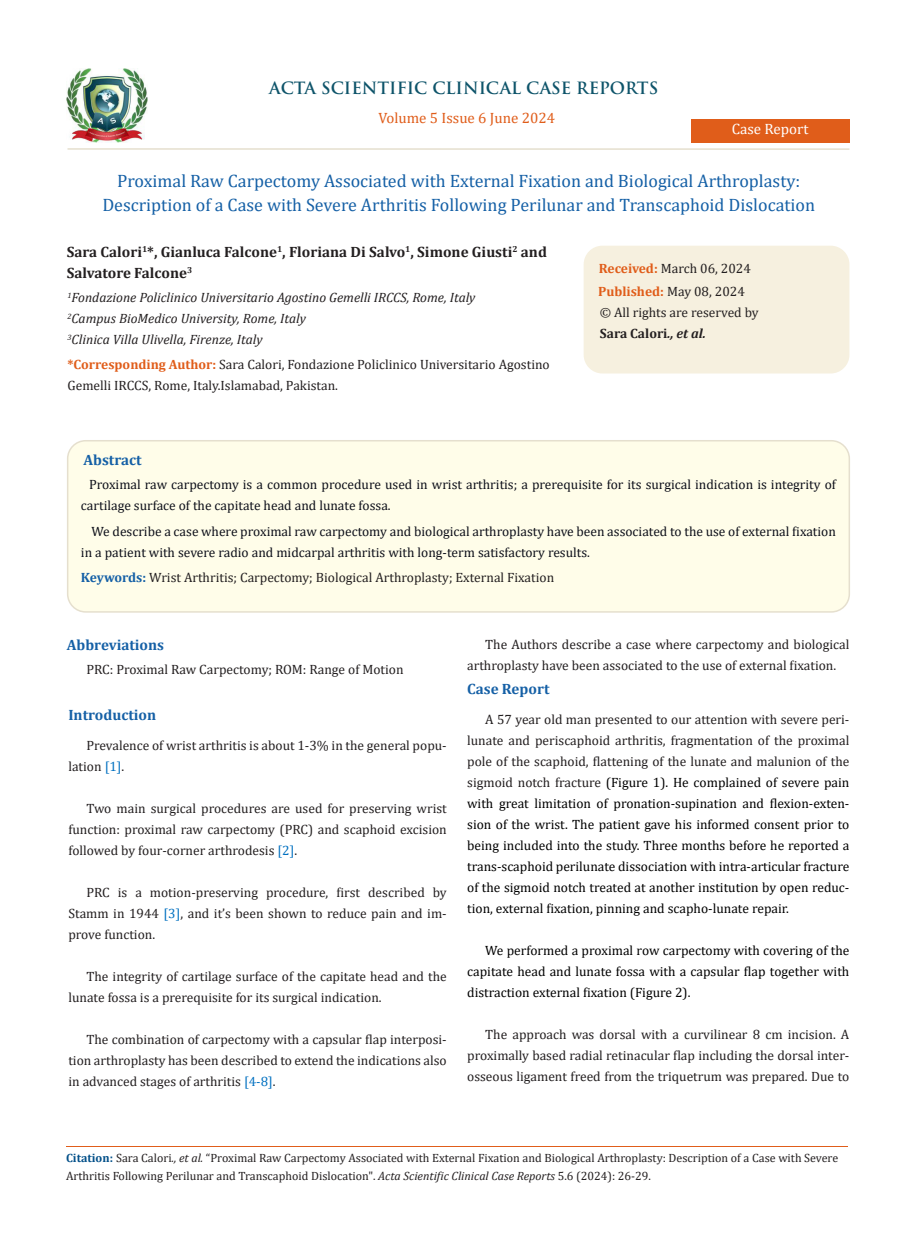
<style>
.page{position:relative;width:917px;height:1260px;background:#fff}
.page>*{position:absolute;margin:0;border:0;box-sizing:border-box;transform-origin:0 0}
.t1{font:18px "Cambria";color:#1560a6}
.t2{font:700 16.5px "Trajan Pro";color:#0e546a}
.t3{font:700 15px/21px "Cambria";color:#231f20}
.List_Paragraph{font:700 15px "Cambria";color:#1560a6}
.t4{font:15px "Cambria";color:#e05d1a}
.t5{font:15px "Cambria";color:#fff}
.No_Spacing{font:13.5px/21px "Cambria";color:#231f20}
.t6{font:13.5px/21px "Cambria";color:#000;text-align:justify}
.No_Spacing-2{font:13.5px/21px "Cambria";color:#0e101a}
.t7{font:italic 13.5px "Cambria";color:#231f20}
._07-OS-Email-address-content{font:13.5px "Cambria";color:#231f20}
.t8{font:700 13.5px "Cambria";color:#e05d1a}
.t9{font:12px/18px "Cambria";color:#231f20}
.s1{font-weight:700;color:#e05d1a}
.s2{font-weight:400;color:#231f20}
.s3{font-weight:700}
.s4{font-weight:700;font-style:italic}
.s5{font-weight:700;color:#1560a6}
.s6{color:#0070c0}
.s7{color:#231f20}
.s8{font-weight:700;color:#035089}
.s9{font-style:italic}
</style>
<div class="page">
<img style="left:67px;top:68px;width:80px;height:74px">
<div style="left:690px;top:119px;width:159px;height:23px;background:#e05d1a"></div>
<div style="left:584px;top:246px;width:264px;height:127px;background:#f6f0df;border-radius:18px"></div>
<div style="left:583px;top:246px;width:266px;height:128px;border:2px solid #f6f0df;border-radius:18px"></div>
<div style="left:68px;top:441px;width:781px;height:171px;background:#fffde9;border-radius:18px"></div>
<div style="left:67px;top:440px;width:783px;height:173px;border:2px solid #e5dfce;border-radius:18px"></div>
<hr style="left:66px;top:1147px;width:782px;height:1px;background:#e05d1a">
<hr style="left:67px;top:148px;width:782px;height:2px;background:#e5dfce">
<p class="t2" style="left:269px;top:77px;width:390px">ACTA SCIENTIFIC CLINICAL CASE REPORTS</p>
<p class="t4" style="left:378px;top:109px;width:178px">Volume 5 Issue 6 June 2024</p>
<p class="t5" style="left:731px;top:120px;width:78px">Case Report</p>
<p class="t1" style="left:117px;top:170px;width:684px">Proximal Raw Carpectomy Associated with External Fixation and Biological Arthroplasty:</p>
<p class="t1" style="left:102px;top:194px;width:714px">Description of a Case with Severe Arthritis Following Perilunar and Transcaphoid Dislocation</p>
<p class="t3" style="left:67px;top:241px;width:481px">Sara Calori<sup>1</sup>*, Gianluca Falcone<sup>1</sup>, Floriana Di Salvo<sup>1</sup>, Simone Giusti<sup>2</sup> and<br>Salvatore Falcone<sup>3</sup></p>
<p class="t7" style="left:67px;top:288px;width:409px"><sup>1</sup>Fondazione Policlinico Universitario Agostino Gemelli IRCCS, Rome, Italy</p>
<p class="t7" style="left:67px;top:309px;width:240px"><sup>2</sup>Campus BioMedico University, Rome, Italy</p>
<p class="t7" style="left:67px;top:330px;width:197px"><sup>3</sup>Clinica Villa Ulivella, Firenze, Italy</p>
<p class="No_Spacing" style="left:67px;top:354px;width:484px"><span class="s1">*Corresponding Author:</span> Sara Calori, Fondazione Policlinico Universitario Agostino<br>Gemelli IRCCS, Rome, Italy.Islamabad, Pakistan.</p>
<p class="No_Spacing" style="left:599px;top:257px;width:153px"><span class="s1">Received:</span> March 06, 2024</p>
<p class="t8" style="left:598px;top:281px;width:148px">Published: <span class="s2">May 08, 2024</span></p>
<p class="No_Spacing" style="left:599px;top:302px;width:160px">© All rights are reserved by<br><span class="s3">Sara Calori</span><span class="s4">., et al.</span></p>
<p class="List_Paragraph" style="left:84px;top:449px;width:60px">Abstract</p>
<p class="No_Spacing-2" style="left:81px;top:474px;width:756px;text-indent:8px">Proximal raw carpectomy is a common procedure used in wrist arthritis; a prerequisite for its surgical indication is integrity of cartilage surface of the capitate head and lunate fossa.</p>
<p class="No_Spacing-2" style="left:81px;top:521px;width:756px;text-indent:11px">We describe a case where proximal raw carpectomy and biological arthroplasty have been associated to the use of external fixation in a patient with severe radio and midcarpal arthritis with long-term satisfactory results.</p>
<p class="No_Spacing" style="left:81px;top:567px;width:475px"><span class="s5">Keywords:</span> Wrist Arthritis; Carpectomy; Biological Arthroplasty; External Fixation</p>
<p class="List_Paragraph" style="left:67px;top:634px;width:99px">Abbreviations</p>
<p class="_07-OS-Email-address-content" style="left:86px;top:661px;width:319px">PRC: Proximal Raw Carpectomy; ROM: Range of Motion</p>
<p class="List_Paragraph" style="left:68px;top:704px;width:89px">Introduction</p>
<p class="No_Spacing" style="left:68px;top:734px;width:380px;text-indent:18px">Prevalence of wrist arthritis is about 1-3% in the general popu&shy;lation <span class="s6">[1]</span>.</p>
<p class="No_Spacing" style="left:68px;top:797px;width:380px;text-align:justify;text-indent:18px">Two main surgical procedures are used for preserving wrist function: proximal raw carpectomy (PRC) and scaphoid excision followed by four-corner arthrodesis <span class="s6">[2]</span>.</p>
<p class="No_Spacing" style="left:68px;top:881px;width:380px;text-align:justify;text-indent:18px">PRC is a motion-preserving procedure, first described by Stamm in 1944 <span class="s6">[3]</span>, and it’s been shown to reduce pain and im&shy;prove function.</p>
<p class="No_Spacing" style="left:68px;top:965px;width:380px;text-indent:18px">The integrity of cartilage surface of the capitate head and the lunate fossa is a prerequisite for its surgical indication.</p>
<p class="No_Spacing" style="left:68px;top:1028px;width:380px;text-align:justify;text-indent:18px">The combination of carpectomy with a capsular flap interposi&shy;tion arthroplasty has been described to extend the indications also in advanced stages of arthritis <span class="s6">[4-8]</span>.</p>
<p class="No_Spacing" style="left:467px;top:634px;width:383px;text-indent:18px">The Authors describe a case where carpectomy and biological arthroplasty have been associated to the use of external fixation.</p>
<p class="List_Paragraph" style="left:467px;top:679px;width:84px">Case Report</p>
<p class="t6" style="left:467px;top:709px;width:384px;text-indent:18px"><span class="s7">A 57 year old man presented to our attention with severe peri&shy;lunate and periscaphoid arthritis, fragmentation of the proximal pole of the scaphoid, flattening of the lunate and malunion of the sigmoid notch fracture</span> (Figure 1). He complained of severe pain with great limitation of pronation-supination and flexion-exten&shy;sion of the wrist. The patient gave his informed consent prior to being included into the study. Three months before he reported a trans-scaphoid perilunate dissociation with intra-articular fracture of the sigmoid notch treated at another institution by open reduc&shy;tion, external fixation, pinning and scapho-lunate repair.</p>
<p class="t6" style="left:467px;top:940px;width:384px;text-indent:18px">We performed a proximal row carpectomy with covering of the capitate head and lunate fossa with a capsular flap together with distraction external fixation (Figure 2).</p>
<p class="No_Spacing" style="left:467px;top:1024px;width:384px;text-align:justify;text-indent:18px">The approach was dorsal with a curvilinear 8 cm incision. A proximally based radial retinacular flap including the dorsal inter&shy;osseous ligament freed from the triquetrum was prepared. Due to</p>
<p class="t9" style="left:66px;top:1149px;width:773px"><span class="s8">Citation:</span> Sara Calori<span class="s9">., et al.</span> “Proximal Raw Carpectomy Associated with External Fixation and Biological Arthroplasty: Description of a Case with Severe<br>Arthritis Following Perilunar and Transcaphoid Dislocation". <span class="s9">Acta Scientific Clinical Case Reports</span> 5.6 (2024): 26-29.</p>
</div>
